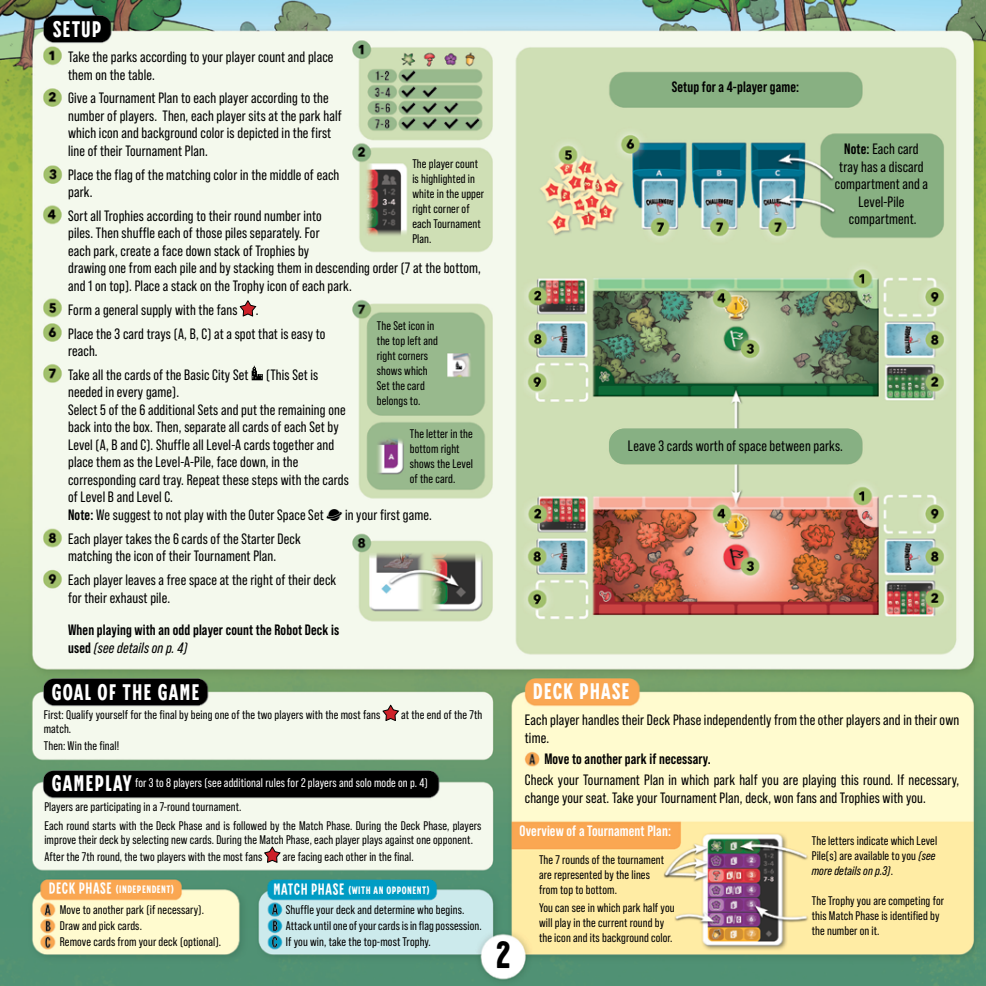
<style>
.page{position:relative;width:986px;height:986px;background:#fff}
.page>*{position:absolute;margin:0;border:0;box-sizing:border-box;transform-origin:0 0}
.t1{font:condensed 43.75px "HT Modern Hand Sans";color:#000}
.t2{font:condensed 26.25px "HT Modern Hand Sans";letter-spacing:.04em;color:#fff}
.t3{font:15px/17.5px "Bebas Neue Pro";letter-spacing:.01em;color:#000}
.t4{font:700 15px/17.5px "Bebas Neue Pro";letter-spacing:.01em;color:#000}
.t5{font:700 15px "Bebas Neue Pro";letter-spacing:.01em;color:#fff}
.t6{font:12.5px/15px "Bebas Neue Pro";letter-spacing:.01em;color:#000}
.t7{font:12.5px "Bebas Neue Pro";letter-spacing:.01em;color:#fff}
.t8{font:condensed 12.5px "HT Modern Hand Sans";letter-spacing:.04em;color:#fff}
.s1{font-weight:700}
.s2{font-weight:400;font-style:italic}
.s3{font-family:"HT Modern Hand Sans";font-stretch:condensed;font-size:26.25px}
.s4{font-size:15px}
.s5{font-style:italic}
</style>
<div class="page">
<img style="left:0;top:0;width:974px;height:985px">
<img style="left:974px;top:0;width:11px;height:985px">
<div style="left:608px;top:428px;width:253px;height:35px;background:#87b083;border-radius:15px"></div>
<svg style="left:240px;top:301px;width:15px;height:15px"></svg>
<img style="left:251px;top:364px;width:12px;height:18px">
<img style="left:326px;top:505px;width:16px;height:19px">
<svg style="left:383px;top:705px;width:15px;height:15px"></svg>
<svg style="left:264px;top:846px;width:16px;height:16px"></svg>
<h2 class="t2" style="left:53px;top:13px;width:50px">setup</h2>
<p class="t3" style="left:68px;top:48px;width:267px">Take the parks according to your player count and place them on the table.</p>
<p class="t3" style="left:68px;top:89px;width:275px">Give a Tournament Plan to each player according to the number of players. Then, each player sits at the park half which icon and background color is depicted in the first line of their Tournament Plan.</p>
<p class="t3" style="left:68px;top:165px;width:273px">Place the flag of the matching color in the middle of each park.</p>
<p class="t3" style="left:68px;top:207px;width:414px">Sort all Trophies according to their round number into<br>piles. Then shuffle each of those piles separately. For<br>each park, create a face down stack of Trophies by<br>drawing one from each pile and by stacking them in descending order (7 at the bottom, and 1 on top). Place a stack on the Trophy icon of each park.</p>
<p class="t3" style="left:68px;top:297px;width:259px;line-height:23.8px">Form a general supply with the fans .<br>Place the 3 card trays (A, B, C) at a spot that is easy to</p>
<p class="t3" style="left:68px;top:339px;width:252px;line-height:23.8px">reach.<br>Take all the cards of the Basic City Set (This Set is</p>
<p class="t3" style="left:68px;top:383px;width:282px">needed in every game).<br>Select 5 of the 6 additional Sets and put the remaining one back into the box. Then, separate all cards of each Set by Level (A, B and C). Shuffle all Level-A cards together and place them as the Level-A-Pile, face down, in the corresponding card tray. Repeat these steps with the cards of Level B and Level C.<br><span class="s1">Note:</span> We suggest to not play with the Outer Space Set</p>
<p class="t6" style="left:412px;top:156px;width:73px">The player count is highlighted in white in the upper right corner of each Tournament<br>Plan.</p>
<p class="t6" style="left:377px;top:318px;width:63px">The Set icon in the top left and right corners shows which<br>Set the card belongs to.</p>
<p class="t6" style="left:409px;top:425px;width:65px">The letter in the bottom right shows the Level of the card.</p>
<p class="t3" style="left:345px;top:505px;width:88px">in your first game.</p>
<p class="t3" style="left:68px;top:529px;width:234px">Each player takes the 6 cards of the Starter Deck matching the icon of their Tournament Plan.</p>
<p class="t3" style="left:68px;top:570px;width:269px">Each player leaves a free space at the right of their deck for their exhaust pile.</p>
<p class="t4" style="left:68px;top:620px;width:272px">When playing with an odd player count the Robot Deck is used <span class="s2">(see details on p. 4)</span></p>
<h2 class="t2" style="left:52px;top:674px;width:149px">goal of the game</h2>
<p class="t6" style="left:44px;top:707px;width:338px">First: Qualify yourself for the final by being one of the two players with the most fans</p>
<p class="t6" style="left:401px;top:707px;width:83px">at the end of the 7th</p>
<p class="t6" style="left:44px;top:719px;width:77px;line-height:17.2px">match.<br>Then: Win the final!</p>
<p class="t7" style="left:52px;top:775px;width:377px"><span class="s3">gameplay</span> for 3 to 8 players (see additional rules for 2 players and solo mode on p. 4)</p>
<p class="t6" style="left:44px;top:796px;width:438px;line-height:19.4px">Players are participating in a 7-round tournament.<br>Each round starts with the Deck Phase and is followed by the Match Phase. During the Deck Phase, players</p>
<p class="t6" style="left:44px;top:830px;width:430px;line-height:17.2px">improve their deck by selecting new cards. During the Match Phase, each player plays against one opponent.<br>After the 7th round, the two players with the most fans</p>
<p class="t6" style="left:282px;top:848px;width:132px">are facing each other in the final.</p>
<p class="t8" style="left:49px;top:881px;width:127px"><span class="s4">DECK PHASE</span> (independent)</p>
<p class="t8" style="left:273px;top:881px;width:157px"><span class="s4">MATCH PHASE</span> (with an opponent)</p>
<p class="t6" style="left:60px;top:900px;width:163px;line-height:16px">Move to another park (if necessary).<br>Draw and pick cards.<br>Remove cards from your deck (optional).</p>
<p class="t6" style="left:286px;top:900px;width:197px;line-height:16px">Shuffle your deck and determine who begins.<br>Attack until one of your cards is in flag possession.<br>If you win, take the top-most Trophy.</p>
<p class="t4" style="left:671px;top:78px;width:129px">Setup for a 4-player game:</p>
<p class="t3" style="left:834px;top:140px;width:95px;text-align:center"><span class="s1">Note:</span> Each card tray has a discard compartment and a<br>Level-Pile compartment.</p>
<p class="t3" style="left:627px;top:437px;width:216px">Leave 3 cards worth of space between parks.</p>
<h1 class="t1" style="left:496px;top:927px;width:16px">2</h1>
<h2 class="t2" style="left:532px;top:674px;width:98px">deck phase</h2>
<p class="t3" style="left:524px;top:711px;width:436px">Each player handles their Deck Phase independently from the other players and in their own time.</p>
<p class="t4" style="left:544px;top:749px;width:168px">Move to another park if necessary.</p>
<p class="t3" style="left:524px;top:770px;width:435px">Check your Tournament Plan in which park half you are playing this round. If necessary, change your seat. Take your Tournament Plan, deck, won fans and Trophies with you.</p>
<p class="t5" style="left:519px;top:822px;width:153px">Overview of a Tournament Plan:</p>
<p class="t6" style="left:811px;top:832px;width:127px">The letters indicate which Level<br>Pile(s) are available to you <span class="s5">(see more details on p.3)</span>.</p>
<p class="t6" style="left:539px;top:851px;width:126px">The 7 rounds of the tournament are represented by the lines from top to bottom.</p>
<p class="t6" style="left:539px;top:899px;width:137px">You can see in which park half you will play in the current round by the icon and its background color.</p>
<p class="t6" style="left:811px;top:892px;width:134px">The Trophy you are competing for this Match Phase is identified by the number on it.</p>
</div>
